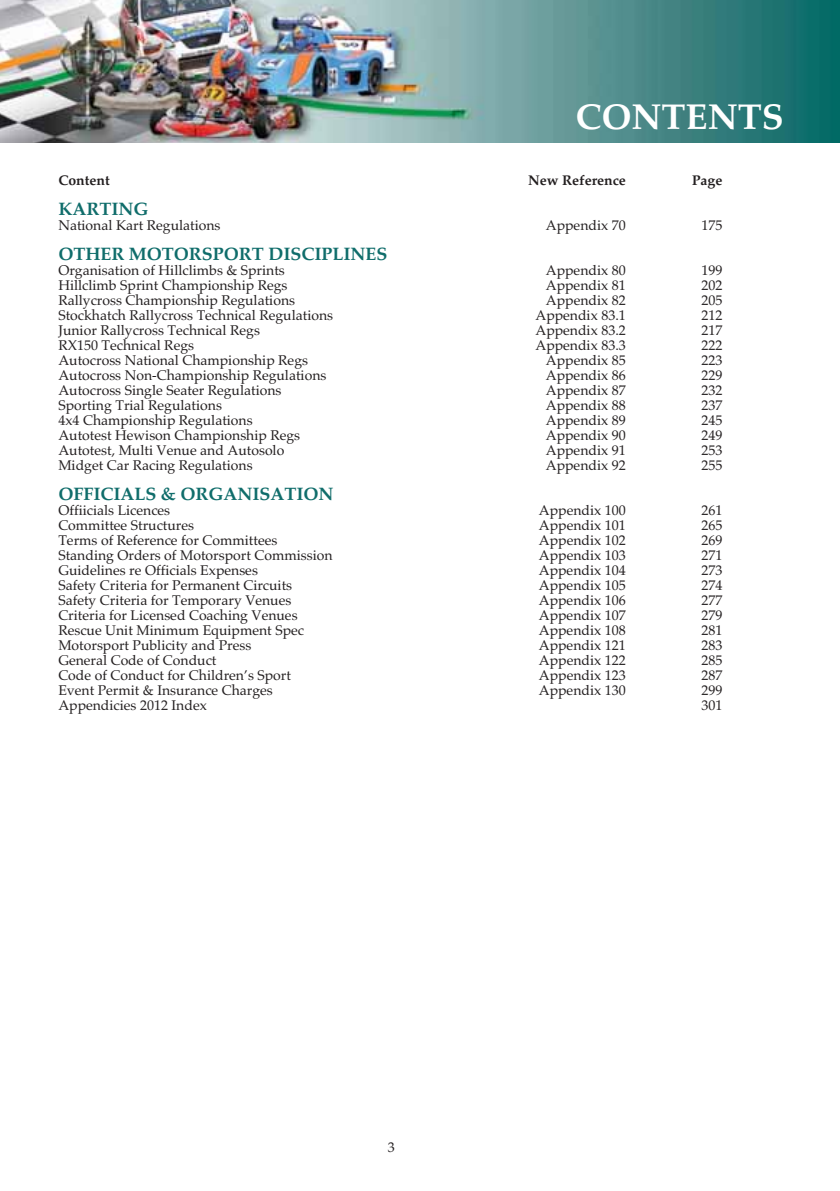
<style>
.page{position:relative;width:840px;height:1191px;background:#fff}
.page>*{position:absolute;margin:0;border:0;box-sizing:border-box;transform-origin:0 0}
.t1{font:700 36px "Palatino";color:#fff}
.t2{font:700 18px "Palatino";color:#106d6b}
.t3{font:14px "Palatino";color:#231f20}
.t4{font:700 14px "Palatino";color:#231f20}
</style>
<div class="page">
<img style="left:0;top:0;width:839px;height:143px">
<h1 class="t1" style="left:575px;top:103px;width:209px">CONTENTS</h1>
<p class="t4" style="left:58px;top:175px;width:53px">Content</p>
<p class="t4" style="left:528px;top:175px;width:99px">New Reference</p>
<p class="t4" style="left:691px;top:175px;width:32px">Page</p>
<p class="t2" style="left:58px;top:202px;width:91px">KARTING</p>
<p class="t3" style="left:58px;top:220px;width:164px">National Kart Regulations</p>
<p class="t3" style="left:545px;top:220px;width:81px">Appendix 70</p>
<p class="t3" style="left:701px;top:220px;width:22px">175</p>
<p class="t2" style="left:58px;top:247px;width:330px">OTHER MOTORSPORT DISCIPLINES</p>
<p class="t3" style="left:58px;top:265px;width:228px">Organisation of Hillclimbs &amp; Sprints</p>
<p class="t3" style="left:545px;top:265px;width:81px">Appendix 80</p>
<p class="t3" style="left:701px;top:265px;width:22px">199</p>
<p class="t3" style="left:58px;top:280px;width:230px">Hillclimb Sprint Championship Regs</p>
<p class="t3" style="left:545px;top:280px;width:81px">Appendix 81</p>
<p class="t3" style="left:701px;top:280px;width:22px">202</p>
<p class="t3" style="left:58px;top:295px;width:238px">Rallycross Championship Regulations</p>
<p class="t3" style="left:545px;top:295px;width:81px">Appendix 82</p>
<p class="t3" style="left:701px;top:295px;width:22px">205</p>
<p class="t3" style="left:58px;top:310px;width:276px">Stockhatch Rallycross Technical Regulations</p>
<p class="t3" style="left:535px;top:310px;width:92px">Appendix 83.1</p>
<p class="t3" style="left:701px;top:310px;width:22px">212</p>
<p class="t3" style="left:58px;top:325px;width:203px">Junior Rallycross Technical Regs</p>
<p class="t3" style="left:535px;top:325px;width:92px">Appendix 83.2</p>
<p class="t3" style="left:701px;top:325px;width:22px">217</p>
<p class="t3" style="left:58px;top:340px;width:137px">RX150 Technical Regs</p>
<p class="t3" style="left:535px;top:340px;width:92px">Appendix 83.3</p>
<p class="t3" style="left:701px;top:340px;width:22px">222</p>
<p class="t3" style="left:58px;top:355px;width:251px">Autocross National Championship Regs</p>
<p class="t3" style="left:545px;top:355px;width:81px">Appendix 85</p>
<p class="t3" style="left:701px;top:355px;width:22px">223</p>
<p class="t3" style="left:58px;top:370px;width:269px">Autocross Non-Championship Regulations</p>
<p class="t3" style="left:545px;top:370px;width:81px">Appendix 86</p>
<p class="t3" style="left:701px;top:370px;width:22px">229</p>
<p class="t3" style="left:58px;top:385px;width:224px">Autocross Single Seater Regulations</p>
<p class="t3" style="left:545px;top:385px;width:81px">Appendix 87</p>
<p class="t3" style="left:701px;top:385px;width:22px">232</p>
<p class="t3" style="left:58px;top:400px;width:165px">Sporting Trial Regulations</p>
<p class="t3" style="left:545px;top:400px;width:81px">Appendix 88</p>
<p class="t3" style="left:701px;top:400px;width:22px">237</p>
<p class="t3" style="left:58px;top:415px;width:196px">4x4 Championship Regulations</p>
<p class="t3" style="left:545px;top:415px;width:81px">Appendix 89</p>
<p class="t3" style="left:701px;top:415px;width:22px">245</p>
<p class="t3" style="left:58px;top:430px;width:243px">Autotest Hewison Championship Regs</p>
<p class="t3" style="left:545px;top:430px;width:81px">Appendix 90</p>
<p class="t3" style="left:701px;top:430px;width:22px">249</p>
<p class="t3" style="left:58px;top:445px;width:227px">Autotest, Multi Venue and Autosolo</p>
<p class="t3" style="left:545px;top:445px;width:81px">Appendix 91</p>
<p class="t3" style="left:701px;top:445px;width:22px">253</p>
<p class="t3" style="left:58px;top:460px;width:196px">Midget Car Racing Regulations</p>
<p class="t3" style="left:545px;top:460px;width:81px">Appendix 92</p>
<p class="t3" style="left:701px;top:460px;width:22px">255</p>
<p class="t2" style="left:58px;top:487px;width:276px">OFFICIALS &amp; ORGANISATION</p>
<p class="t3" style="left:58px;top:505px;width:113px">Offiicials Licences</p>
<p class="t3" style="left:538px;top:505px;width:88px">Appendix 100</p>
<p class="t3" style="left:701px;top:505px;width:22px">261</p>
<p class="t3" style="left:58px;top:520px;width:137px">Committee Structures</p>
<p class="t3" style="left:538px;top:520px;width:88px">Appendix 101</p>
<p class="t3" style="left:701px;top:520px;width:22px">265</p>
<p class="t3" style="left:58px;top:535px;width:220px">Terms of Reference for Committees</p>
<p class="t3" style="left:538px;top:535px;width:88px">Appendix 102</p>
<p class="t3" style="left:701px;top:535px;width:22px">269</p>
<p class="t3" style="left:58px;top:550px;width:275px">Standing Orders of Motorsport Commission</p>
<p class="t3" style="left:538px;top:550px;width:88px">Appendix 103</p>
<p class="t3" style="left:701px;top:550px;width:22px">271</p>
<p class="t3" style="left:58px;top:565px;width:201px">Guidelines re Officials Expenses</p>
<p class="t3" style="left:538px;top:565px;width:88px">Appendix 104</p>
<p class="t3" style="left:701px;top:565px;width:22px">273</p>
<p class="t3" style="left:58px;top:580px;width:235px">Safety Criteria for Permanent Circuits</p>
<p class="t3" style="left:538px;top:580px;width:88px">Appendix 105</p>
<p class="t3" style="left:701px;top:580px;width:22px">274</p>
<p class="t3" style="left:58px;top:595px;width:234px">Safety Criteria for Temporary Venues</p>
<p class="t3" style="left:538px;top:595px;width:88px">Appendix 106</p>
<p class="t3" style="left:701px;top:595px;width:22px">277</p>
<p class="t3" style="left:58px;top:610px;width:241px">Criteria for Licensed Coaching Venues</p>
<p class="t3" style="left:538px;top:610px;width:88px">Appendix 107</p>
<p class="t3" style="left:701px;top:610px;width:22px">279</p>
<p class="t3" style="left:58px;top:625px;width:247px">Rescue Unit Minimum Equipment Spec</p>
<p class="t3" style="left:538px;top:625px;width:88px">Appendix 108</p>
<p class="t3" style="left:701px;top:625px;width:22px">281</p>
<p class="t3" style="left:58px;top:640px;width:194px">Motorsport Publicity and Press</p>
<p class="t3" style="left:538px;top:640px;width:88px">Appendix 121</p>
<p class="t3" style="left:701px;top:640px;width:22px">283</p>
<p class="t3" style="left:58px;top:655px;width:159px">General Code of Conduct</p>
<p class="t3" style="left:538px;top:655px;width:88px">Appendix 122</p>
<p class="t3" style="left:701px;top:655px;width:22px">285</p>
<p class="t3" style="left:58px;top:670px;width:234px">Code of Conduct for Children’s Sport</p>
<p class="t3" style="left:538px;top:670px;width:88px">Appendix 123</p>
<p class="t3" style="left:701px;top:670px;width:22px">287</p>
<p class="t3" style="left:58px;top:685px;width:216px">Event Permit &amp; Insurance Charges</p>
<p class="t3" style="left:538px;top:685px;width:88px">Appendix 130</p>
<p class="t3" style="left:701px;top:685px;width:22px">299</p>
<p class="t3" style="left:58px;top:700px;width:150px">Appendicies 2012 Index</p>
<p class="t3" style="left:701px;top:700px;width:22px">301</p>
<p class="t3" style="left:387px;top:1142px;width:8px">3</p>
</div>
